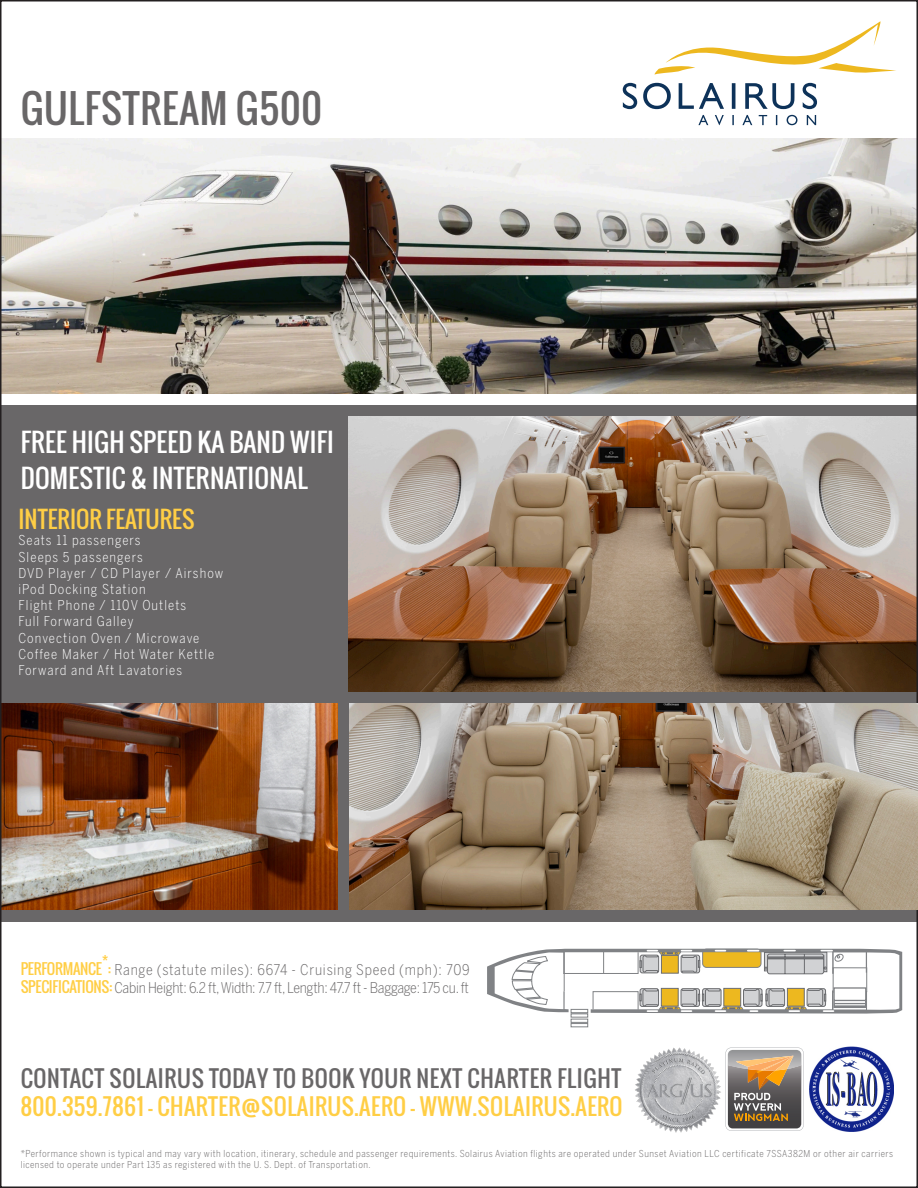
<style>
.page{position:relative;width:918px;height:1188px;background:#fff}
.page>*{position:absolute;margin:0;border:0;box-sizing:border-box;transform-origin:0 0}
.t1{font:38.85px "Oswald";letter-spacing:.02em;color:#696768}
.Paragraph{font:25.5px/36px "Oswald";letter-spacing:.01em;color:#fff}
.Paragraph-2{font:23.25px "Oswald";color:#ffce45}
.t2{font:22.65px "Oswald";letter-spacing:.02em;color:#ffce45}
.t3{font:22.65px "Oswald";letter-spacing:.03em;color:#696768}
.Paragraph-3{font:300 14.7px "Benton Sans Cond";letter-spacing:-.02em;color:#696768}
.Paragraph-4{font:300 14.7px "Benton Sans Cond";letter-spacing:.05em;color:#696768}
.Paragraph-5{font:14.7px "Oswald";color:#ffce45}
.Paragraph-6{font:300 13.5px "Benton Sans Cond";letter-spacing:.08em;color:#fff}
.Paragraph-7{font:300 9.6px "Benton Sans Cond";letter-spacing:.05em;color:#696768}
.Paragraph-8{font:300 9.45px "Benton Sans Cond";letter-spacing:.05em;color:#696768}
.s1{font-family:"Oswald";font-weight:400;color:#ffce45}
.s2{font-size:9.45px}
</style>
<div class="page">
<div style="left:571px;top:1023px;width:17px;height:4px;border:1px solid #808285"></div>
<div style="left:571px;top:1019px;width:17px;height:4px;border:1px solid #808285"></div>
<svg style="left:487px;top:949px;width:415px;height:65px"></svg>
<div style="left:0;top:405px;width:918px;height:516px;background:#696768"></div>
<img style="left:3px;top:139px;width:912px;height:255px">
<img style="left:3px;top:703px;width:335px;height:206px">
<img style="left:348px;top:417px;width:567px;height:274px">
<img style="left:635px;top:1047px;width:86px;height:86px">
<svg style="left:726px;top:1048px;width:78px;height:83px"></svg>
<img style="left:809px;top:1047px;width:84px;height:84px">
<svg style="left:654px;top:21px;width:242px;height:54px"></svg>
<svg style="left:698px;top:115px;width:118px;height:10px"></svg>
<svg style="left:623px;top:83px;width:194px;height:26px"></svg>
<img style="left:350px;top:703px;width:568px;height:206px">
<p class="t1" style="left:21px;top:79px;width:303px">GULFSTREAM G500</p>
<p class="Paragraph" style="left:21px;top:424px;width:315px">FREE HIGH SPEED KA BAND WIFI<br>DOMESTIC &amp; INTERNATIONAL</p>
<p class="Paragraph-2" style="left:18px;top:502px;width:178px">INTERIOR FEATURES</p>
<p class="Paragraph-6" style="left:18px;top:533px;width:124px">Seats 11 passengers</p>
<p class="Paragraph-6" style="left:18px;top:549px;width:126px">Sleeps 5 passengers</p>
<p class="Paragraph-6" style="left:18px;top:565px;width:206px">DVD Player / CD Player / Airshow</p>
<p class="Paragraph-6" style="left:18px;top:581px;width:129px">iPod Docking Station</p>
<p class="Paragraph-6" style="left:18px;top:597px;width:169px">Flight Phone / 110V Outlets</p>
<p class="Paragraph-6" style="left:18px;top:614px;width:117px">Full Forward Galley</p>
<p class="Paragraph-6" style="left:18px;top:630px;width:182px">Convection Oven / Microwave</p>
<p class="Paragraph-6" style="left:18px;top:646px;width:197px">Coffee Maker / Hot Water Kettle</p>
<p class="Paragraph-6" style="left:18px;top:662px;width:165px">Forward and Aft Lavatories</p>
<p class="Paragraph-5" style="left:102px;top:950px;width:8px">*</p>
<p class="Paragraph-3" style="left:21px;top:979px;width:450px"><span class="s1">SPECIFICATIONS:</span> Cabin Height: 6.2 ft, Width: 7.7 ft, Length: 47.7 ft - Baggage: 175 cu. ft</p>
<p class="Paragraph-4" style="left:21px;top:961px;width:451px"><span class="s1">PERFORMANCE :</span> Range (statute miles): 6674 - Cruising Speed (mph): 709</p>
<p class="t3" style="left:21px;top:1062px;width:602px">CONTACT SOLAIRUS TODAY TO BOOK YOUR NEXT CHARTER FLIGHT</p>
<p class="t2" style="left:21px;top:1089px;width:603px">800.359.7861 - CHARTER@SOLAIRUS.AERO - WWW.SOLAIRUS.AERO</p>
<p class="Paragraph-7" style="left:21px;top:1148px;width:874px">*Performance shown is typical and may vary with location, itinerary, schedule and passenger requirements. Solairus Aviation flights are operated under <span class="s2">Sunset Aviation LLC certificate 7SSA382M or other air carriers</span></p>
<p class="Paragraph-8" style="left:21px;top:1159px;width:352px">licensed to operate under Part 135 as registered with the U. S. Dept. of Transportation.</p>
</div>
